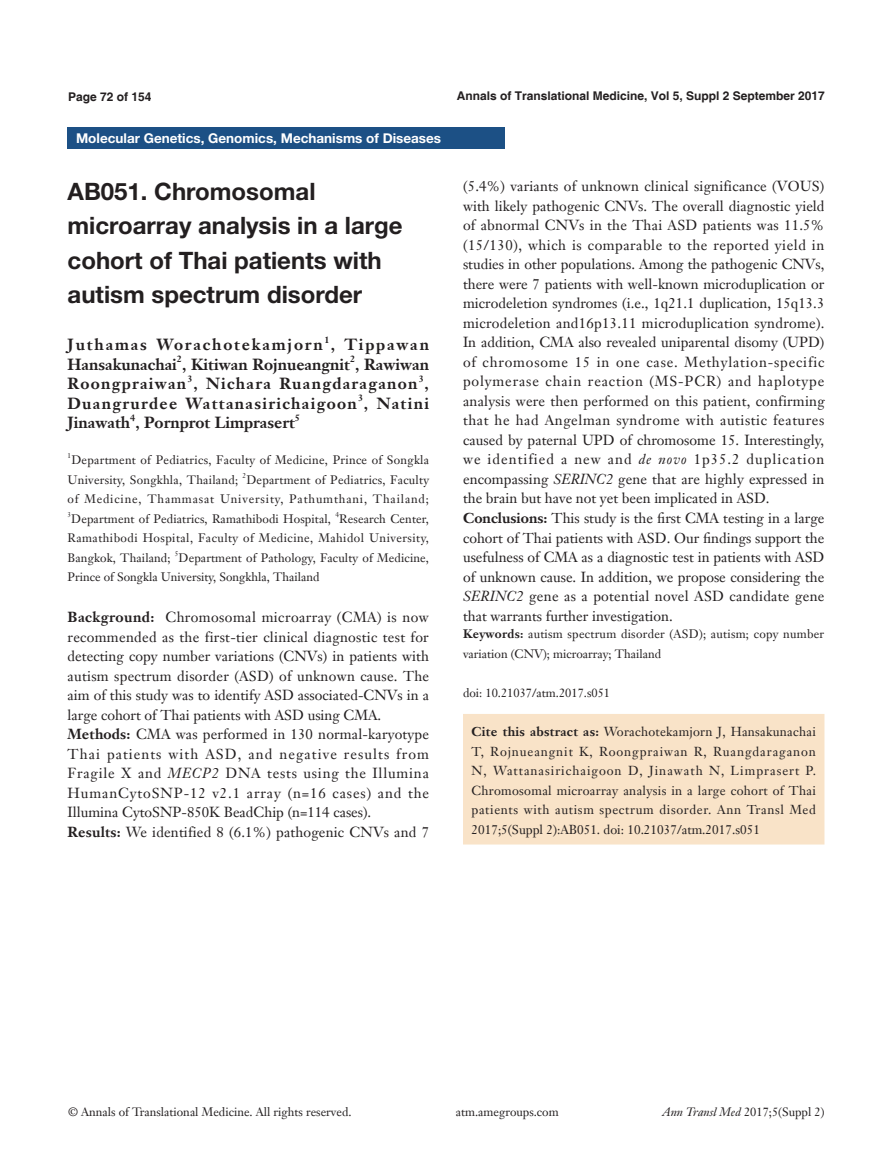
<style>
.page{position:relative;width:893px;height:1170px;background:#fff}
.page>*{position:absolute;margin:0;border:0;box-sizing:border-box;transform-origin:0 0}
.文题{font:700 24px/34.5px "Helvetica Neue LT Pro";color:#231f20}
.作者{font:700 15.75px/19.5px "Janson Text LT";color:#231f20;text-align:right}
.作者-2{font:700 15.75px "Janson Text LT";letter-spacing:.08em;color:#231f20}
.作者-3{font:700 15.75px "Janson Text LT";letter-spacing:.115em;color:#231f20}
.t1{font:14.25px/19.5px "Janson Text LT";color:#231f20;text-align:justify}
.栏目{font:700 13.5px "Helvetica Neue LT Pro";color:#fff}
._6行{font:12.75px/19.5px "Janson Text LT";color:#231f20;text-align:justify}
.单位{font:12px/19.5px "Janson Text LT";letter-spacing:.01em;color:#231f20}
.单位-2{font:12px/19.5px "Janson Text LT";letter-spacing:.065em;color:#231f20;text-align:right}
.t2{font:700 12px "Helvetica";color:#231f20}
.作者-4{font:700 9.15px "Janson Text LT";color:#231f20}
.单位-3{font:7.05px "Janson Text LT";color:#231f20}
.s1{font-weight:700}
.s2{font-style:italic}
</style>
<div class="page">
<div style="left:463px;top:714px;width:361px;height:130px;background:#f9e3c8"></div>
<div style="left:68px;top:128px;width:437px;height:21px;background:#1c5085"></div>
<p class="t2" style="left:68px;top:89px;width:85px">Page 72 of 154</p>
<p class="栏目" style="left:76px;top:130px;width:367px">Molecular Genetics, Genomics, Mechanisms of Diseases</p>
<p class="文题" style="left:68px;top:173px;width:336px">AB051. Chromosomal microarray analysis in a large cohort of Thai patients with autism spectrum disorder</p>
<p class="作者-3" style="left:68px;top:334px;width:257px">Juthamas Worachotekamjorn</p>
<p class="作者-4" style="left:325px;top:333px;width:7px">1</p>
<p class="作者" style="left:68px;top:335px;width:363px">, Tippawan<br>Hansakunachai , Kitiwan Rojnueangnit , Rawiwan</p>
<p class="作者-4" style="left:177px;top:353px;width:7px">2</p>
<p class="作者-4" style="left:350px;top:353px;width:7px">2</p>
<p class="作者-2" style="left:68px;top:373px;width:120px">Roongpraiwan</p>
<p class="作者-4" style="left:188px;top:372px;width:7px">3</p>
<p class="作者-2" style="left:193px;top:373px;width:237px">, Nichara Ruangdaraganon ,</p>
<p class="作者-4" style="left:419px;top:372px;width:7px">3</p>
<p class="作者-2" style="left:68px;top:393px;width:363px">Duangrurdee Wattanasirichaigoon , Natini</p>
<p class="作者-4" style="left:358px;top:392px;width:7px">3</p>
<p class="作者-4" style="left:130px;top:411px;width:7px">4</p>
<p class="作者-4" style="left:295px;top:411px;width:7px">5</p>
<p class="作者" style="left:68px;top:413px;width:229px">Jinawath , Pornprot Limprasert</p>
<p class="单位-3" style="left:68px;top:451px;width:5px">1</p>
<p class="单位" style="left:68px;top:450px;width:363px;text-indent:4px">Department of Pediatrics, Faculty of Medicine, Prince of Songkla<br>University, Songkhla, Thailand;</p>
<p class="单位-3" style="left:243px;top:471px;width:5px">2</p>
<p class="单位-2" style="left:68px;top:469px;width:363px">Department of Pediatrics, Faculty<br>of Medicine, Thammasat University, Pathumthani, Thailand;</p>
<p class="单位-3" style="left:68px;top:510px;width:5px">3</p>
<p class="单位" style="left:71px;top:508px;width:261px">Department of Pediatrics, Ramathibodi Hospital,</p>
<p class="单位-3" style="left:336px;top:510px;width:5px">4</p>
<p class="单位" style="left:68px;top:508px;width:363px;text-align:justify;text-indent:272px">Research Center, Ramathibodi Hospital, Faculty of Medicine, Mahidol University, Bangkok, Thailand;</p>
<p class="单位-3" style="left:175px;top:549px;width:5px">5</p>
<p class="单位" style="left:68px;top:547px;width:363px;text-indent:111px">Department of Pathology, Faculty of Medicine,<br>Prince of Songkla University, Songkhla, Thailand</p>
<p class="t1" style="left:68px;top:607px;width:363px"><span class="s1">Background:</span> Chromosomal microarray (CMA) is now recommended as the first-tier clinical diagnostic test for detecting copy number variations (CNVs) in patients with autism spectrum disorder (ASD) of unknown cause. The aim of this study was to identify ASD associated-CNVs in a large cohort of Thai patients with ASD using CMA.</p>
<p class="t1" style="left:68px;top:724px;width:363px"><span class="s1">Methods:</span> CMA was performed in 130 normal-karyotype Thai patients with ASD, and negative results from Fragile X and <span class="s2">MECP2</span> DNA tests using the Illumina HumanCytoSNP-12 v2.1 array (n=16 cases) and the Illumina CytoSNP-850K BeadChip (n=114 cases).</p>
<p class="t1" style="left:68px;top:821px;width:363px"><span class="s1">Results:</span> We identified 8 (6.1%) pathogenic CNVs and 7</p>
<p class="t2" style="left:457px;top:88px;width:370px">Annals of Translational Medicine, Vol 5, Suppl 2 September 2017</p>
<p class="t1" style="left:463px;top:176px;width:363px">(5.4%) variants of unknown clinical significance (VOUS) with likely pathogenic CNVs. The overall diagnostic yield of abnormal CNVs in the Thai ASD patients was 11.5% (15/130), which is comparable to the reported yield in studies in other populations. Among the pathogenic CNVs, there were 7 patients with well-known microduplication or microdeletion syndromes (i.e., 1q21.1 duplication, 15q13.3 microdeletion and16p13.11 microduplication syndrome).<br>In addition, CMA also revealed uniparental disomy (UPD) of chromosome 15 in one case. Methylation-specific polymerase chain reaction (MS-PCR) and haplotype analysis were then performed on this patient, confirming that he had Angelman syndrome with autistic features caused by paternal UPD of chromosome 15. Interestingly, we identified a new and <span class="s2">de novo</span> 1p35.2 duplication encompassing <span class="s2">SERINC2</span> gene that are highly expressed in the brain but have not yet been implicated in ASD.</p>
<p class="t1" style="left:463px;top:508px;width:363px"><span class="s1">Conclusions:</span> This study is the first CMA testing in a large cohort of Thai patients with ASD. Our findings support the usefulness of CMA as a diagnostic test in patients with ASD of unknown cause. In addition, we propose considering the <span class="s2">SERINC2</span> gene as a potential novel ASD candidate gene that warrants further investigation.</p>
<p class="单位" style="left:463px;top:624px;width:363px"><span class="s1">Keywords:</span> autism spectrum disorder (ASD); autism; copy number variation (CNV); microarray; Thailand</p>
<p class="单位" style="left:463px;top:682px;width:149px">doi: 10.21037/atm.2017.s051</p>
<p class="_6行" style="left:471px;top:722px;width:346px"><span class="s1">Cite this abstract as:</span> Worachotekamjorn J, Hansakunachai T, Rojnueangnit K, Roongpraiwan R, Ruangdaraganon N, Wattanasirichaigoon D, Jinawath N, Limprasert P.<br>Chromosomal microarray analysis in a large cohort of Thai patients with autism spectrum disorder. Ann Transl Med 2017;5(Suppl 2):AB051. doi: 10.21037/atm.2017.s051</p>
<p class="单位" style="left:68px;top:1102px;width:285px">© Annals of Translational Medicine. All rights reserved.</p>
<p class="单位" style="left:456px;top:1102px;width:104px">atm.amegroups.com</p>
<p class="单位" style="left:662px;top:1102px;width:163px"><span class="s2">Ann Transl Med</span> 2017;5(Suppl 2)</p>
</div>
